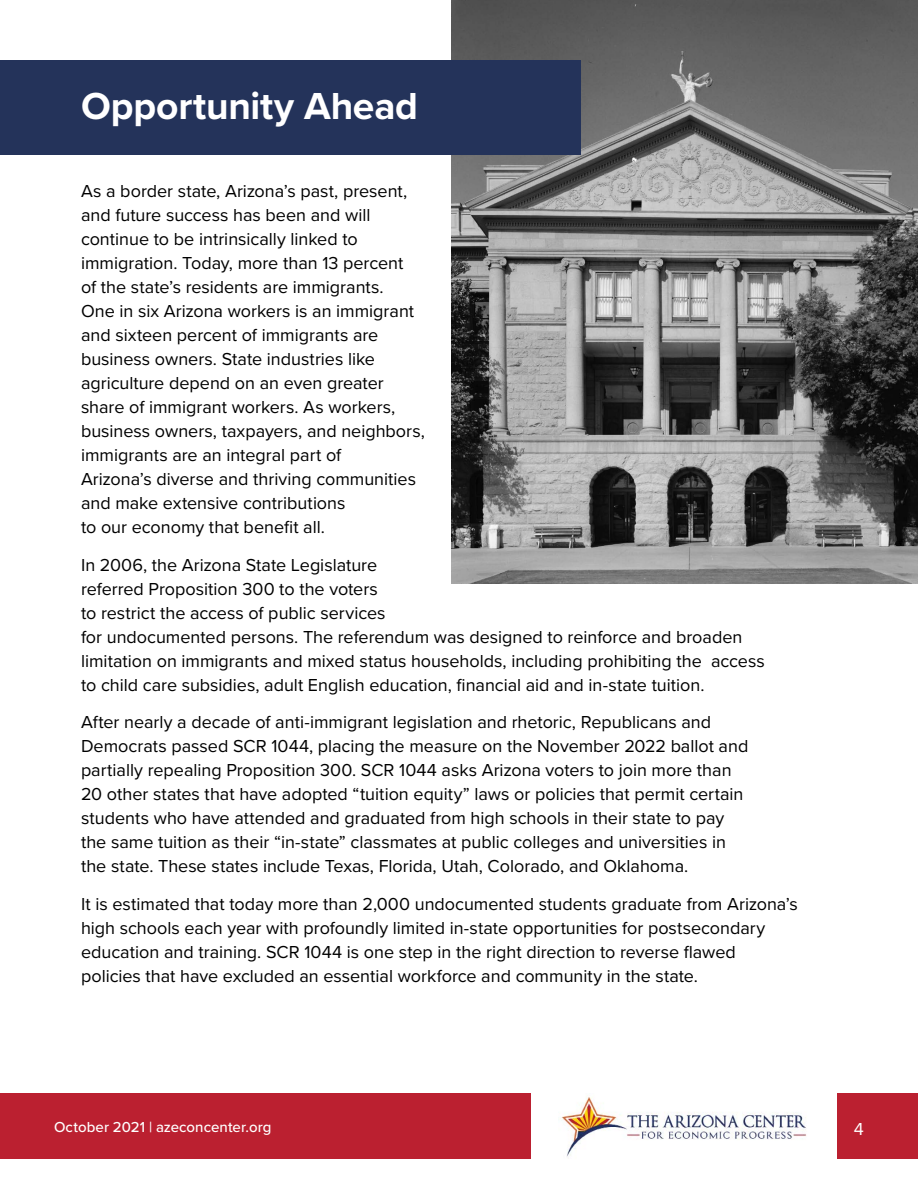
<style>
.page{position:relative;width:918px;height:1188px;background:#fff}
.page>*{position:absolute;margin:0;border:0;box-sizing:border-box;transform-origin:0 0}
.t1{font:700 39px "Proxima Nova";letter-spacing:-.005em;color:#fff}
.t2{font:18px/24px "Proxima Nova";color:#000}
.t3{font:18px "Proxima Nova";color:#fff}
.t4{font:500 15px "Proxima Nova";letter-spacing:.005em;color:#fff}
</style>
<div class="page">
<div style="left:0;top:1094px;width:530px;height:65px;background:#bb2030"></div>
<div style="left:837px;top:1094px;width:81px;height:65px;background:#bb2030"></div>
<img style="left:558px;top:1097px;width:249px;height:60px">
<img style="left:451px;top:0;width:467px;height:584px">
<div style="left:0;top:61px;width:580px;height:94px;background:#24335a"></div>
<h1 class="t1" style="left:81px;top:76px;width:339px">Opportunity Ahead</h1>
<p class="t2" style="left:81px;top:178px;width:345px">As a border state, Arizona’s past, present, and future success has been and will continue to be intrinsically linked to immigration. Today, more than 13 percent<br>of the state’s residents are immigrants.<br>One in six Arizona workers is an immigrant and sixteen percent of immigrants are business owners. State industries like agriculture depend on an even greater share of immigrant workers. As workers, business owners, taxpayers, and neighbors, immigrants are an integral part of<br>Arizona’s diverse and thriving communities and make extensive contributions<br>to our economy that benefit all.</p>
<p class="t2" style="left:81px;top:552px;width:685px">In 2006, the Arizona State Legislature<br>referred Proposition 300 to the voters<br>to restrict the access of public services<br>for undocumented persons. The referendum was designed to reinforce and broaden limitation on immigrants and mixed status households, including prohibiting the access to child care subsidies, adult English education, financial aid and in-state tuition.</p>
<p class="t2" style="left:81px;top:709px;width:669px">After nearly a decade of anti-immigrant legislation and rhetoric, Republicans and Democrats passed SCR 1044, placing the measure on the November 2022 ballot and partially repealing Proposition 300. SCR 1044 asks Arizona voters to join more than 20 other states that have adopted “tuition equity” laws or policies that permit certain students who have attended and graduated from high schools in their state to pay the same tuition as their “in-state” classmates at public colleges and universities in the state. These states include Texas, Florida, Utah, Colorado, and Oklahoma.</p>
<p class="t2" style="left:81px;top:891px;width:718px">It is estimated that today more than 2,000 undocumented students graduate from Arizona’s high schools each year with profoundly limited in-state opportunities for postsecondary education and training. SCR 1044 is one step in the right direction to reverse flawed policies that have excluded an essential workforce and community in the state.</p>
<p class="t4" style="left:54px;top:1116px;width:219px">October 2021 | azeconcenter.org</p>
<p class="t3" style="left:854px;top:1115px;width:12px">4</p>
</div>
